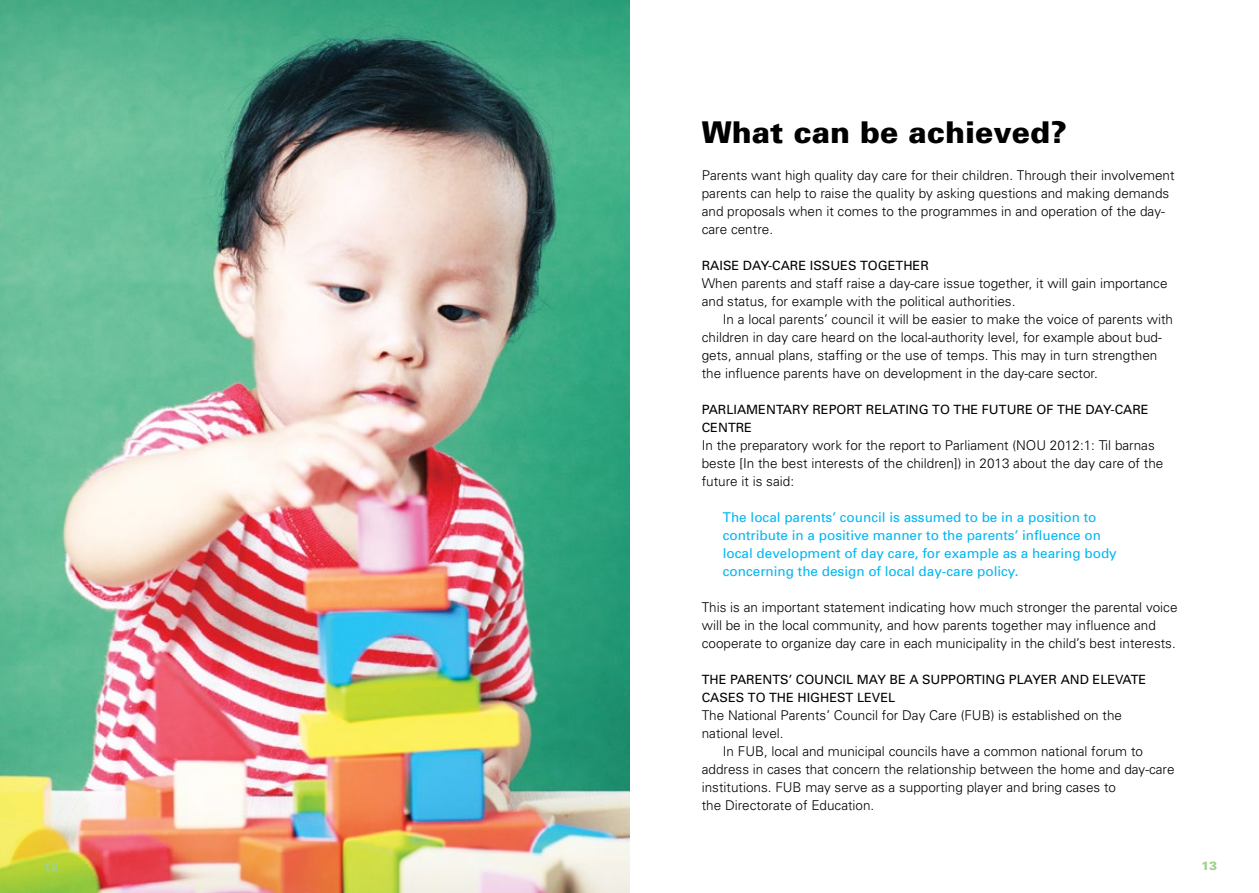
<style>
.page{position:relative;width:1259px;height:893px;background:#fff}
.page>*{position:absolute;margin:0;border:0;box-sizing:border-box;transform-origin:0 0}
.t1{font:900 30px "Univers";color:#000}
.t2{font:300 13.5px/18px "Univers";color:#000}
.t3{font:13.5px/18px "Univers";color:#00b6f1}
.t4{font:12.75px/18px "Univers";color:#000}
.t5{font:900 12px "Univers";color:#9fd18a}
</style>
<div class="page">
<img style="left:0;top:0;width:629px;height:893px">
<h1 class="t1" style="left:702px;top:114px;width:366px">What can be achieved?</h1>
<p class="t2" style="left:702px;top:166px;width:474px">Parents want high quality day care for their children. Through their involvement parents can help to raise the quality by asking questions and making demands and proposals when it comes to the programmes in and operation of the day&shy;care centre.</p>
<p class="t4" style="left:702px;top:256px;width:229px">RAISE DAY-CARE ISSUES TOGETHER</p>
<p class="t2" style="left:702px;top:274px;width:467px">When parents and staff raise a day-care issue together, it will gain importance and status, for example with the political authorities.</p>
<p class="t2" style="left:702px;top:310px;width:473px;text-indent:21px">In a local parents’ council it will be easier to make the voice of parents with children in day care heard on the local-authority level, for example about bud&shy;gets, annual plans, staffing or the use of temps. This may in turn strengthen the influence parents have on development in the day-care sector.</p>
<p class="t4" style="left:702px;top:400px;width:448px">PARLIAMENTARY REPORT RELATING TO THE FUTURE OF THE DAY-CARE<br>CENTRE</p>
<p class="t2" style="left:702px;top:436px;width:463px">In the preparatory work for the report to Parliament (NOU 2012:1: Til barnas beste [In the best interests of the children]) in 2013 about the day care of the future it is said:</p>
<p class="t3" style="left:723px;top:508px;width:395px">The local parents’ council is assumed to be in a position to contribute in a positive manner to the parents’ influence on local development of day care, for example as a hearing body concerning the design of local day-care policy.</p>
<p class="t2" style="left:702px;top:598px;width:477px">This is an important statement indicating how much stronger the parental voice will be in the local community, and how parents together may influence and cooperate to organize day care in each municipality in the child’s best interests.</p>
<p class="t4" style="left:702px;top:670px;width:446px">THE PARENTS’ COUNCIL MAY BE A SUPPORTING PLAYER AND ELEVATE<br>CASES TO THE HIGHEST LEVEL</p>
<p class="t2" style="left:702px;top:706px;width:422px">The National Parents’ Council for Day Care (FUB) is established on the national level.</p>
<p class="t2" style="left:702px;top:742px;width:474px;text-indent:21px">In FUB, local and municipal councils have a common national forum to address in cases that concern the relationship between the home and day-care institutions. FUB may serve as a supporting player and bring cases to<br>the Directorate of Education.</p>
<p class="t5" style="left:43px;top:859px;width:18px">12</p>
<p class="t5" style="left:1201px;top:858px;width:18px">13</p>
</div>
